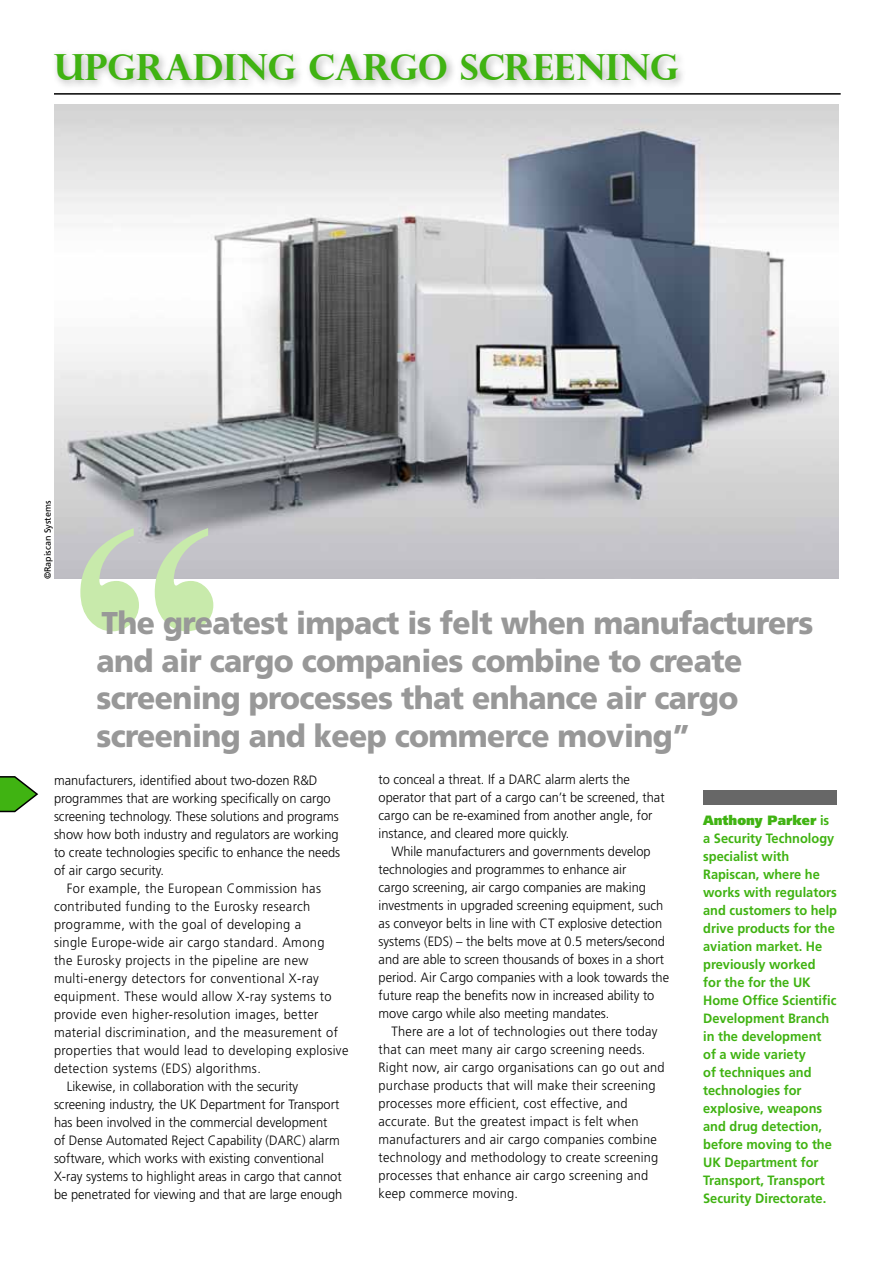
<style>
.page{position:relative;width:893px;height:1263px;background:#fff}
.page>*{position:absolute;margin:0;border:0;box-sizing:border-box;transform-origin:0 0}
.t1{font:700 316.65px "Times New Roman";color:#c8eaab}
.t2{font:700 36px "Perpetua Titling";color:#40b312}
.t3{font:900 31.5px/37.5px "Frutiger";letter-spacing:-.02em;color:#989898;scale:.95 1}
.t4{font:300 13.5px/18px "Frutiger";color:#000;scale:.95 1}
.t5{font:300 13.5px "Frutiger";letter-spacing:.03em;color:#000;scale:.95 1}
.t6{font:300 13.5px/18px "Frutiger";letter-spacing:.02em;color:#000;scale:.95 1}
.t7{font:700 13.5px/18px "Frutiger";color:#40b312;scale:.95 1}
.t8{font:9px "Frutiger";color:#000}
.s1{font-weight:900}
</style>
<div class="page">
<img style="left:54px;top:104px;width:785px;height:474px">
<div style="left:50px;top:49px;width:638px;height:42px;background:#000;opacity:.3"></div>
<hr style="left:54px;top:93px;width:787px;height:2px;background:#000">
<div style="left:703px;top:790px;width:134px;height:14px;background:#676767"></div>
<svg style="left:0;top:776px;width:39px;height:37px"></svg>
<h2 class="t2" style="left:54px;top:53px;width:626px">UPGRADING CARGO SCREENING</h2>
<p class="t8" style="left:43px;top:579px;width:80px;rotate:-90deg">©Rapiscan Systems</p>
<h1 class="t1" style="left:68px;top:460px;width:160px">“</h1>
<h3 class="t3" style="left:96px;top:604px;width:756px">The greatest impact is felt when manufacturers and air cargo companies combine to create screening processes that enhance air cargo screening and keep commerce moving”</h3>
<p class="t4" style="left:54px;top:771px;width:303px">manufacturers, identified about two-dozen R&amp;D programmes that are working specifically on cargo screening technology. These solutions and programs show how both industry and regulators are working to create technologies specific to enhance the needs of air cargo security.</p>
<p class="t5" style="left:67px;top:880px;width:269px">For example, the European Commission has</p>
<p class="t5" style="left:54px;top:898px;width:271px">contributed funding to the Eurosky research</p>
<p class="t5" style="left:54px;top:916px;width:262px">programme, with the goal of developing a</p>
<p class="t5" style="left:54px;top:934px;width:286px">single Europe-wide air cargo standard. Among</p>
<p class="t5" style="left:54px;top:952px;width:269px">the Eurosky projects in the pipeline are new</p>
<p class="t5" style="left:54px;top:970px;width:280px">multi-energy detectors for conventional X-ray</p>
<p class="t5" style="left:54px;top:988px;width:294px">equipment. These would allow X-ray systems to</p>
<p class="t5" style="left:54px;top:1006px;width:280px">provide even higher-resolution images, better</p>
<p class="t5" style="left:54px;top:1024px;width:300px">material discrimination, and the measurement of</p>
<p class="t5" style="left:54px;top:1042px;width:311px">properties that would lead to developing explosive</p>
<p class="t5" style="left:54px;top:1060px;width:219px">detection systems (EDS) algorithms.</p>
<p class="t4" style="left:67px;top:1077px;width:245px">Likewise, in collaboration with the security</p>
<p class="t4" style="left:54px;top:1095px;width:302px">screening industry, the UK Department for Transport</p>
<p class="t4" style="left:54px;top:1113px;width:289px">has been involved in the commercial development</p>
<p class="t4" style="left:54px;top:1131px;width:302px">of Dense Automated Reject Capability (DARC) alarm</p>
<p class="t4" style="left:54px;top:1149px;width:286px">software, which works with existing conventional</p>
<p class="t4" style="left:54px;top:1167px;width:304px">X-ray systems to highlight areas in cargo that cannot</p>
<p class="t4" style="left:54px;top:1185px;width:305px">be penetrated for viewing and that are large enough</p>
<p class="t4" style="left:379px;top:771px;width:303px">to conceal a threat. If a DARC alarm alerts the operator that part of a cargo can’t be screened, that cargo can be re-examined from another angle, for instance, and cleared more quickly.</p>
<p class="t4" style="left:379px;top:843px;width:307px;text-indent:13px">While manufacturers and governments develop technologies and programmes to enhance air<br>cargo screening, air cargo companies are making investments in upgraded screening equipment, such as conveyor belts in line with CT explosive detection systems (EDS) – the belts move at 0.5 meters/second and are able to screen thousands of boxes in a short period. Air Cargo companies with a look towards the future reap the benefits now in increased ability to move cargo while also meeting mandates.</p>
<p class="t6" style="left:379px;top:1023px;width:303px;text-indent:13px">There are a lot of technologies out there today that can meet many air cargo screening needs.<br>Right now, air cargo organisations can go out and purchase products that will make their screening processes more efficient, cost effective, and accurate. But the greatest impact is felt when manufacturers and air cargo companies combine technology and methodology to create screening processes that enhance air cargo screening and keep commerce moving.</p>
<p class="t7" style="left:703px;top:811px;width:143px"><span class="s1">Anthony Parker</span> is a Security Technology specialist with<br>Rapiscan, where he works with regulators and customers to help drive products for the aviation market. He previously worked<br>for the for the UK<br>Home Office Scientific<br>Development Branch in the development of a wide variety<br>of techniques and technologies for explosive, weapons and drug detection, before moving to the<br>UK Department for<br>Transport, Transport<br>Security Directorate.</p>
</div>
